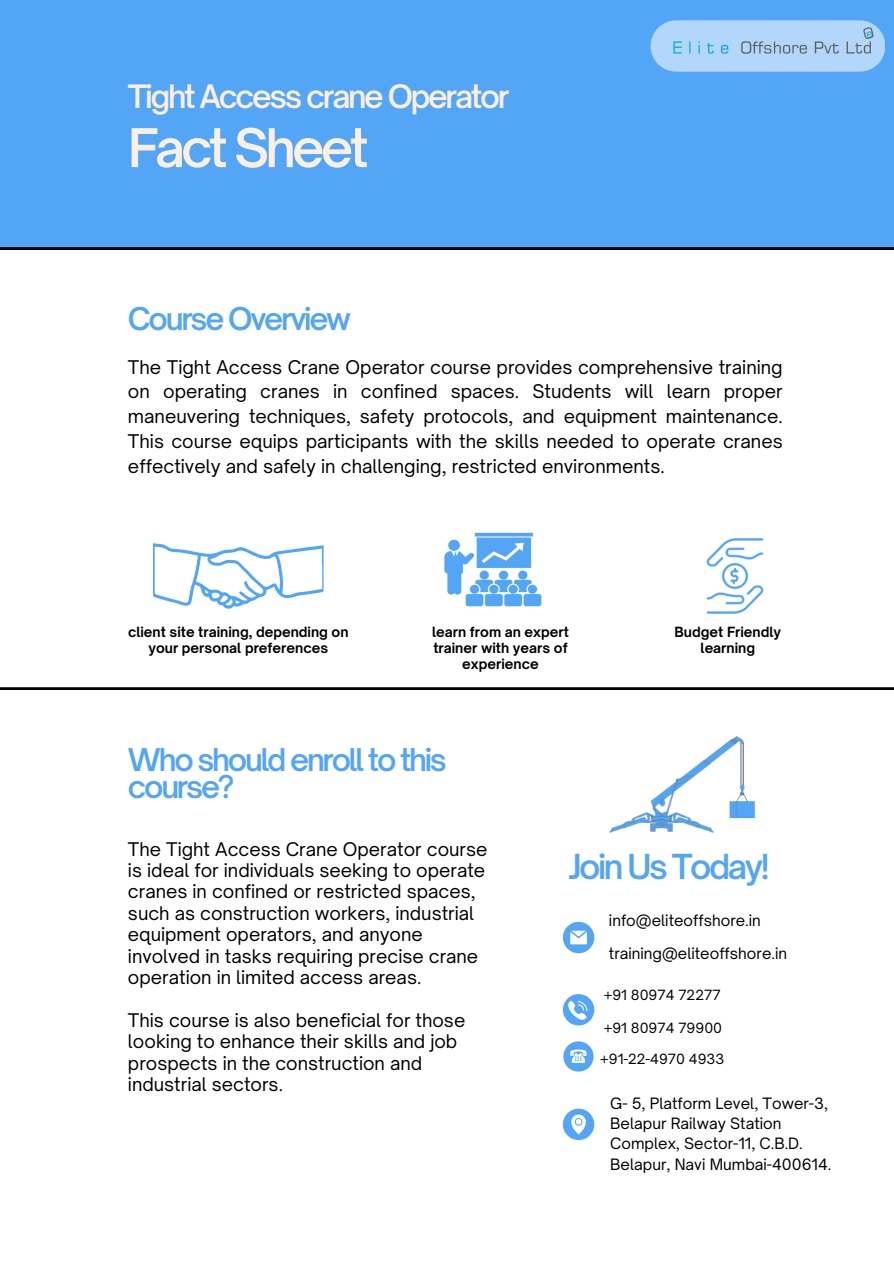
<style>
.page{position:relative;width:894px;height:1264px;background:#fff}
.page>*{position:absolute;margin:0;border:0;box-sizing:border-box;transform-origin:0 0}
.t1{font:600 51px "Open Sauce One";letter-spacing:-.075em;color:#faefe0}
.t2{font:600 33px "Open Sauce One";letter-spacing:-.075em;color:#53a5f5}
.t3{font:600 30.9px "Open Sauce One";letter-spacing:-.075em;color:#faefe0}
.t4{font:600 30px/27px "Open Sauce One";letter-spacing:-.075em;color:#53a5f5}
.t5{font:18px/21.3px "Open Sauce One";color:#000001}
.t6{font:15px/20.2px "Open Sauce One";color:#000001}
.t7{font:700 13.5px/15.8px "Open Sauce One";color:#000001;text-align:center}
.t8{font:13.5px "Open Sauce One";color:#000001}
</style>
<div class="page">
<svg style="left:0;top:249px;width:893px;height:440px"></svg>
<div style="left:0;top:0;width:893px;height:249px;background:#53a5f5"></div>
<svg style="left:562px;top:994px;width:32px;height:31px"></svg>
<svg style="left:562px;top:921px;width:32px;height:32px"></svg>
<svg style="left:562px;top:1108px;width:32px;height:32px"></svg>
<img style="left:563px;top:1041px;width:31px;height:31px">
<svg style="left:153px;top:543px;width:170px;height:66px"></svg>
<img style="left:434px;top:532px;width:116px;height:78px">
<img style="left:696px;top:537px;width:77px;height:77px">
<svg style="left:650px;top:20px;width:235px;height:52px;background:#a5d0f9"></svg>
<img style="left:661px;top:24px;width:224px;height:33px">
<img style="left:608px;top:736px;width:147px;height:97px">
<h2 class="t3" style="left:128px;top:77px;width:383px">Tight Access crane Operator</h2>
<p class="t1" style="left:128px;top:116px;width:242px">Fact Sheet</p>
<p class="t4" style="left:128px;top:305px;width:225px">Course Overview</p>
<h4 class="t5" style="left:128px;top:354px;width:656px;line-height:24.8px;text-align:justify">The Tight Access Crane Operator course provides comprehensive training on operating cranes in confined spaces. Students will learn proper maneuvering techniques, safety protocols, and equipment maintenance.<br>This course equips participants with the skills needed to operate cranes effectively and safely in challenging, restricted environments.</h4>
<p class="t7" style="left:128px;top:624px;width:222px">client site training, depending on your personal preferences</p>
<p class="t7" style="left:432px;top:624px;width:138px">learn from an expert trainer with years of experience</p>
<p class="t7" style="left:674px;top:624px;width:108px">Budget Friendly learning</p>
<p class="t4" style="left:128px;top:745px;width:320px">Who should enroll to this course?</p>
<p class="t5" style="left:128px;top:838px;width:361px">The Tight Access Crane Operator course is ideal for individuals seeking to operate cranes in confined or restricted spaces, such as construction workers, industrial equipment operators, and anyone involved in tasks requiring precise crane operation in limited access areas.</p>
<h4 class="t5" style="left:128px;top:1009px;width:339px">This course is also beneficial for those looking to enhance their skills and job prospects in the construction and industrial sectors.</h4>
<h4 class="t2" style="left:568px;top:846px;width:202px">Join Us Today!</h4>
<h2 class="t6" style="left:608px;top:910px;width:153px">info@eliteoffshore.in</h2>
<p class="t6" style="left:608px;top:943px;width:179px">training@eliteoffshore.in</p>
<p class="t8" style="left:603px;top:986px;width:118px">+91 80974 72277</p>
<h2 class="t8" style="left:603px;top:1019px;width:120px">+91 80974 79900</h2>
<p class="t8" style="left:600px;top:1050px;width:126px">+91-22-4970 4933</p>
<h1 class="t6" style="left:610px;top:1093px;width:222px">G- 5, Platform Level, Tower-3,<br>Belapur Railway Station<br>Complex, Sector-11, C.B.D.<br>Belapur, Navi Mumbai-400614.</h1>
</div>
